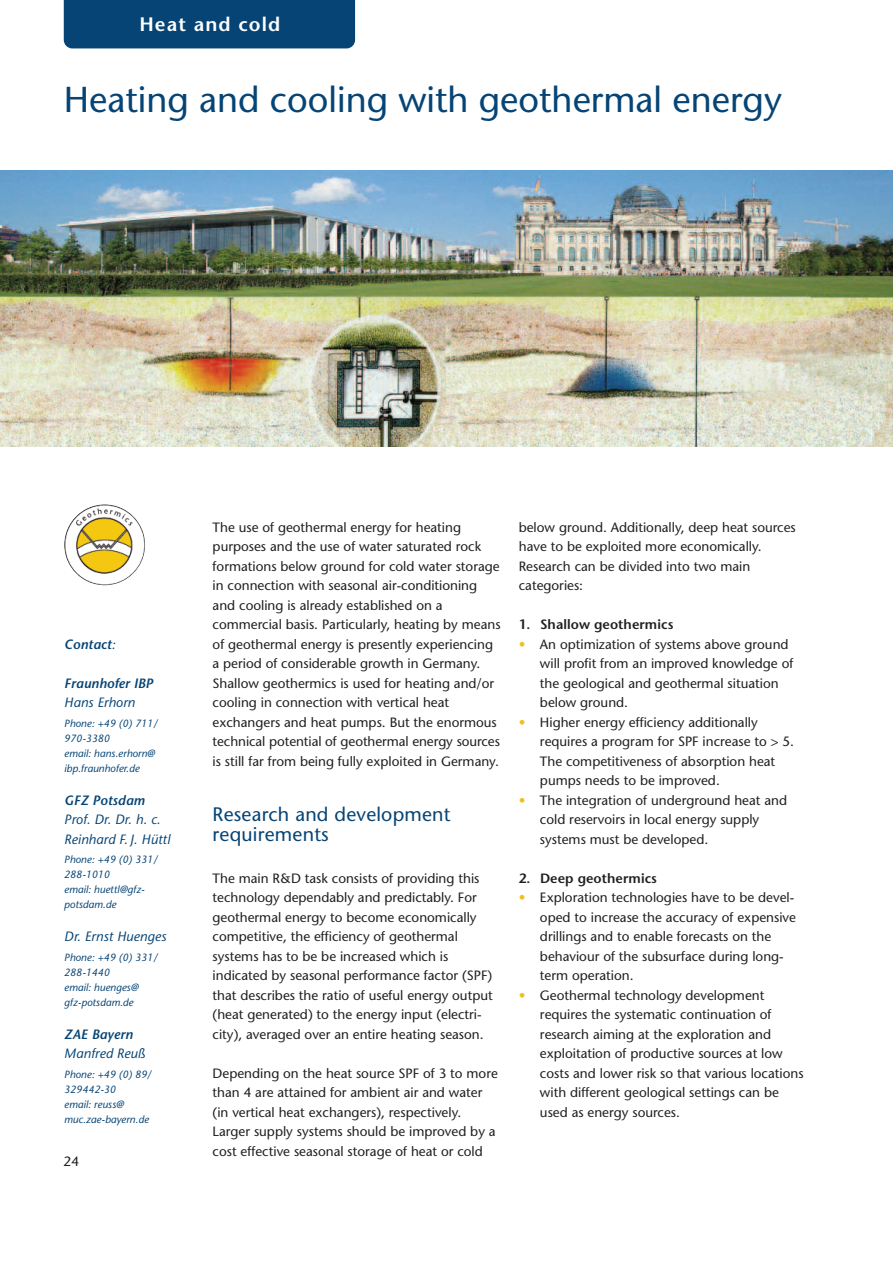
<style>
.page{position:relative;width:893px;height:1263px;background:#fff}
.page>*{position:absolute;margin:0;border:0;box-sizing:border-box;transform-origin:0 0}
.t1{font:36px "Stone Sans";color:#064475}
.t2{font:19.5px/19.5px "Stone Sans";letter-spacing:.01em;color:#064475}
.t3{font:600 19.5px "Stone Sans";letter-spacing:.055em;color:#fff}
.t4{font:13.5px/19.5px "Stone Sans";color:#231f20}
.t5{font:italic 13.5px/19.5px "Stone Sans";letter-spacing:.005em;color:#064475}
.t6{font:600 13.5px "Stone Sans";letter-spacing:.005em;color:#231f20}
.t7{font:italic 600 13.5px/19.5px "Stone Sans";letter-spacing:.005em;color:#064475}
.t8{font:italic 10.5px/15px "Stone Sans";color:#064475}
.s1{font-weight:400}
.s2{font-weight:600}
.s3{color:#f0c01d}
</style>
<div class="page">
<div style="left:64px;top:0;width:291px;height:48px;background:#064475"></div>
<img style="left:0;top:170px;width:893px;height:276px">
<img style="left:64px;top:504px;width:81px;height:81px;border-radius:50%">
<p class="t3" style="left:139px;top:17px;width:143px">Heat and cold</p>
<h1 class="t1" style="left:64px;top:85px;width:720px">Heating and cooling with geothermal energy</h1>
<p class="t7" style="left:64px;top:636px;width:53px">Contact<span class="s1">:</span></p>
<p class="t7" style="left:64px;top:675px;width:90px">Fraunhofer IBP<br><span class="s1">Hans Erhorn</span></p>
<p class="t8" style="left:64px;top:717px;width:95px">Phone: +49 (0) 711/<br>970-3380<br>email: hans.erhorn@ ibp.fraunhofer.de</p>
<p class="t5" style="left:64px;top:792px;width:107px"><span class="s2">GFZ Potsdam<br></span>Prof. Dr. Dr. h. c.<br>Reinhard F. J. Hüttl</p>
<p class="t8" style="left:64px;top:853px;width:95px">Phone: +49 (0) 331/<br>288-1010<br>email: huettl@gfz&shy;potsdam.de</p>
<p class="t5" style="left:64px;top:928px;width:104px">Dr. Ernst Huenges</p>
<p class="t8" style="left:64px;top:951px;width:95px">Phone: +49 (0) 331/<br>288-1440<br>email: huenges@ gfz-potsdam.de</p>
<p class="t5" style="left:64px;top:1026px;width:82px"><span class="s2">ZAE Bayern<br></span>Manfred Reuß</p>
<p class="t8" style="left:64px;top:1068px;width:89px">Phone: +49 (0) 89/<br>329442-30<br>email: reuss@ muc.zae-bayern.de</p>
<p class="t4" style="left:64px;top:1152px;width:17px">24</p>
<p class="t4" style="left:213px;top:519px;width:290px">The use of geothermal energy for heating purposes and the use of water saturated rock formations below ground for cold water storage in connection with seasonal air-conditioning and cooling is already established on a commercial basis. Particularly, heating by means of geothermal energy is presently experiencing a period of considerable growth in Germany.<br>Shallow geothermics is used for heating and/or cooling in connection with vertical heat exchangers and heat pumps. But the enormous technical potential of geothermal energy sources is still far from being fully exploited in Germany.</p>
<p class="t2" style="left:213px;top:807px;width:240px">Research and development requirements</p>
<p class="t4" style="left:213px;top:870px;width:282px">The main R&amp;D task consists of providing this technology dependably and predictably. For geothermal energy to become economically competitive, the efficiency of geothermal systems has to be be increased which is indicated by seasonal performance factor (SPF) that describes the ratio of useful energy output (heat generated) to the energy input (electri&shy;city), averaged over an entire heating season.</p>
<p class="t4" style="left:213px;top:1065px;width:287px">Depending on the heat source SPF of 3 to more than 4 are attained for ambient air and water (in vertical heat exchangers), respectively.<br>Larger supply systems should be improved by a cost effective seasonal storage of heat or cold</p>
<p class="t4" style="left:519px;top:519px;width:279px">below ground. Additionally, deep heat sources have to be exploited more economically.<br>Research can be divided into two main categories:</p>
<p class="t6" style="left:519px;top:619px;width:156px">1. Shallow geothermics</p>
<p class="t4" style="left:540px;top:636px;width:255px;text-indent:-21px"><span class="s3">•</span> An optimization of systems above ground will profit from an improved knowledge of the geological and geothermal situation below ground.</p>
<p class="t4" style="left:540px;top:714px;width:256px;text-indent:-21px"><span class="s3">•</span> Higher energy efficiency additionally requires a program for SPF increase to &gt; 5.<br>The competitiveness of absorption heat pumps needs to be improved.</p>
<p class="t4" style="left:540px;top:792px;width:249px;text-indent:-21px"><span class="s3">•</span> The integration of underground heat and cold reservoirs in local energy supply systems must be developed.</p>
<p class="t6" style="left:519px;top:873px;width:140px">2. Deep geothermics</p>
<p class="t4" style="left:540px;top:889px;width:258px;text-indent:-21px"><span class="s3">•</span> Exploration technologies have to be devel&shy;oped to increase the accuracy of expensive drillings and to enable forecasts on the behaviour of the subsurface during long&shy;term operation.</p>
<p class="t4" style="left:540px;top:987px;width:265px;text-indent:-21px"><span class="s3">•</span> Geothermal technology development requires the systematic continuation of research aiming at the exploration and exploitation of productive sources at low costs and lower risk so that various locations with different geological settings can be used as energy sources.</p>
</div>
